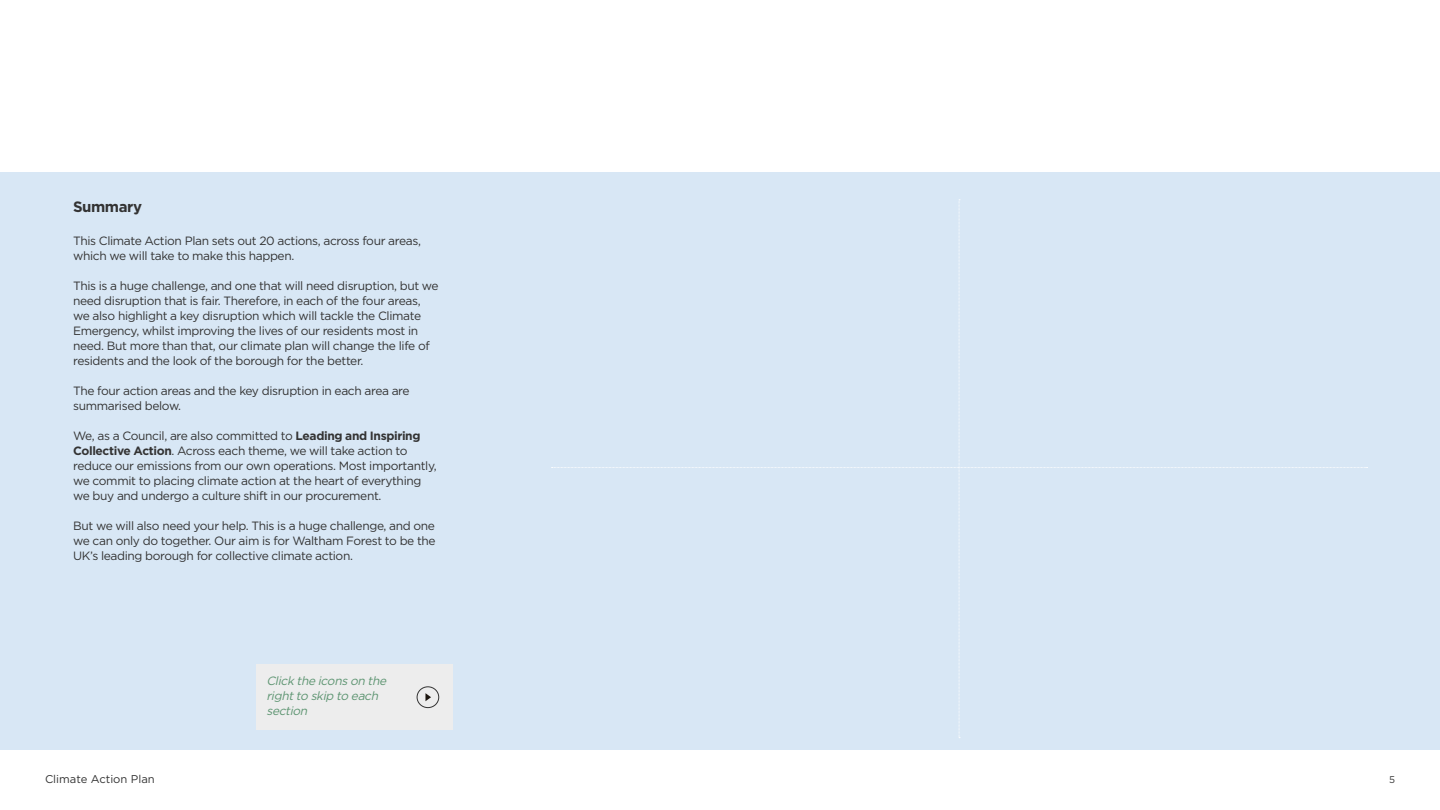
<style>
.page{position:relative;width:1440px;height:810px;background:#fff}
.page>*{position:absolute;margin:0;border:0;box-sizing:border-box;transform-origin:0 0}
.t1{font:700 15px "Gotham";letter-spacing:-.03em;color:#333}
.t2{font:12px/15px "Gotham";letter-spacing:-.03em;color:#333}
.t3{font:italic 12px/15px "Gotham";color:#5e9572}
.t4{font:11.25px "Gotham";color:#333}
.t5{font:9.75px "Gotham";color:#333}
.s1{font-weight:700}
</style>
<div class="page">
<div style="left:0;top:172px;width:1440px;height:578px;background:#d8e7f5"></div>
<div style="left:256px;top:664px;width:197px;height:66px;background:#ededed"></div>
<div style="left:417px;top:686px;width:22px;height:22px;border:1px solid #333;border-radius:50%"></div>
<svg style="left:425px;top:693px;width:6px;height:8px"></svg>
<p class="t1" style="left:73px;top:197px;width:70px">Summary</p>
<p class="t2" style="left:73px;top:233px;width:349px">This Climate Action Plan sets out 20 actions, across four areas, which we will take to make this happen.</p>
<p class="t2" style="left:73px;top:278px;width:367px">This is a huge challenge, and one that will need disruption, but we need disruption that is fair. Therefore, in each of the four areas, we also highlight a key disruption which will tackle the Climate Emergency, whilst improving the lives of our residents most in need. But more than that, our climate plan will change the life of residents and the look of the borough for the better.</p>
<p class="t2" style="left:73px;top:383px;width:338px">The four action areas and the key disruption in each area are summarised below.</p>
<p class="t2" style="left:73px;top:428px;width:365px">We, as a Council, are also committed to <span class="s1">Leading and Inspiring Collective Action</span>. Across each theme, we will take action to reduce our emissions from our own operations. Most importantly, we commit to placing climate action at the heart of everything we buy and undergo a culture shift in our procurement.</p>
<p class="t2" style="left:73px;top:518px;width:364px;text-align:justify">But we will also need your help. This is a huge challenge, and one we can only do together. Our aim is for Waltham Forest to be the UK’s leading borough for collective climate action.</p>
<p class="t3" style="left:266px;top:673px;width:124px">Clickthe iconson the rightto skip to each section</p>
<p class="t4" style="left:45px;top:772px;width:111px">Climate Action Plan</p>
<p class="t5" style="left:1389px;top:773px;width:7px">5</p>
</div>
